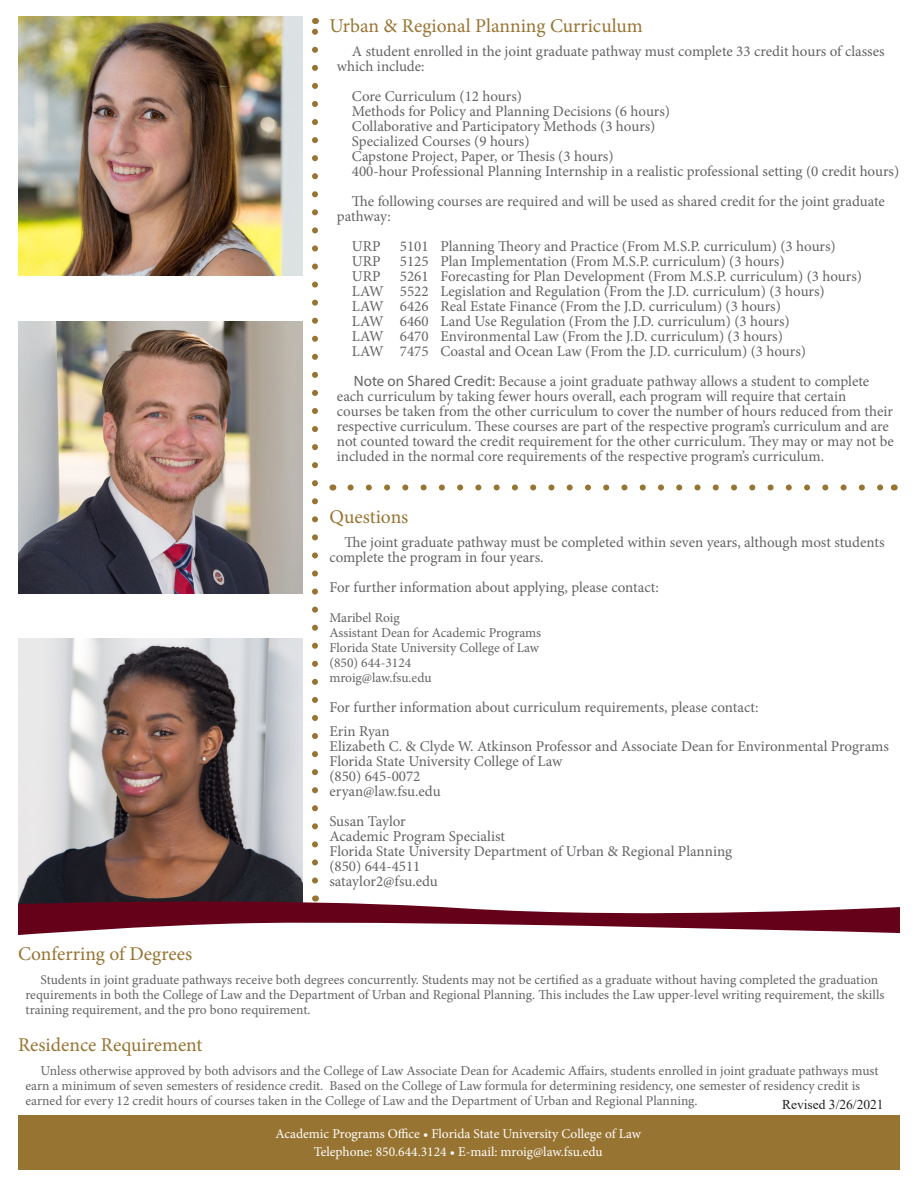
<style>
.page{position:relative;width:918px;height:1188px;background:#fff}
.page>*{position:absolute;margin:0;border:0;box-sizing:border-box;transform-origin:0 0}
.t1{font:19.5px "Minion Pro";color:#987432}
.t2{font:15px/15px "Minion Pro";color:#636366}
.t3{font:13.5px/15px "Minion Pro";color:#636366}
.t4{font:13.5px "Minion Pro";color:#fff}
.t5{font:13.5px "Times New Roman";color:#231f20}
.s1{font-family:"Myriad Pro"}
</style>
<div class="page">
<svg style="left:312px;top:30px;width:6px;height:851px"></svg>
<img style="left:18px;top:639px;width:284px;height:257px">
<svg style="left:18px;top:896px;width:882px;height:39px"></svg>
<svg style="left:351px;top:484px;width:533px;height:6px"></svg>
<div style="left:18px;top:1115px;width:882px;height:55px;background:#987432"></div>
<img style="left:18px;top:322px;width:284px;height:271px">
<img style="left:18px;top:16px;width:284px;height:260px">
<p class="t1" style="left:329px;top:13px;width:315px">Urban &amp; Regional Planning Curriculum</p>
<p class="t2" style="left:337px;top:44px;width:549px;text-indent:15px">A student enrolled in the joint graduate pathway must complete 33 credit hours of classes which include:</p>
<p class="t2" style="left:352px;top:89px;width:172px">Core Curriculum (12 hours)</p>
<p class="t2" style="left:352px;top:104px;width:320px">Methods for Policy and Planning Decisions (6 hours)</p>
<p class="t2" style="left:352px;top:119px;width:305px">Collaborative and Participatory Methods (3 hours)</p>
<p class="t2" style="left:352px;top:134px;width:179px">Specialized Courses (9 hours)</p>
<p class="t2" style="left:352px;top:149px;width:263px">Capstone Project, Paper, or Thesis (3 hours)</p>
<p class="t2" style="left:352px;top:164px;width:549px">400-hour Professional Planning Internship in a realistic professional setting (0 credit hours)</p>
<p class="t2" style="left:337px;top:194px;width:550px;text-indent:15px">The following courses are required and will be used as shared credit for the joint graduate pathway:</p>
<p class="t2" style="left:352px;top:239px;width:30px">URP</p>
<p class="t2" style="left:400px;top:239px;width:437px">5101 Planning Theory and Practice (From M.S.P. curriculum) (3 hours)</p>
<p class="t2" style="left:352px;top:254px;width:30px">URP</p>
<p class="t2" style="left:400px;top:254px;width:386px">5125 Plan Implementation (From M.S.P. curriculum) (3 hours)</p>
<p class="t2" style="left:352px;top:269px;width:30px">URP</p>
<p class="t2" style="left:400px;top:269px;width:464px">5261 Forecasting for Plan Development (From M.S.P. curriculum) (3 hours)</p>
<p class="t2" style="left:352px;top:284px;width:474px">LAW 5522 Legislation and Regulation (From the J.D. curriculum) (3 hours)</p>
<p class="t2" style="left:352px;top:299px;width:431px">LAW 6426 Real Estate Finance (From the J.D. curriculum) (3 hours)</p>
<p class="t2" style="left:352px;top:314px;width:439px">LAW 6460 Land Use Regulation (From the J.D. curriculum) (3 hours)</p>
<p class="t2" style="left:352px;top:329px;width:433px">LAW 6470 Environmental Law (From the J.D. curriculum) (3 hours)</p>
<p class="t2" style="left:352px;top:336px;width:519px;line-height:30px">LAW 7475 Coastal and Ocean Law (From the J.D. curriculum) (3 hours)<br><span class="s1">Note on Shared Credit:</span> Because a joint graduate pathway allows a student to complete</p>
<p class="t2" style="left:337px;top:389px;width:558px">each curriculum by taking fewer hours overall, each program will require that certain courses be taken from the other curriculum to cover the number of hours reduced from their respective curriculum. These courses are part of the respective program’s curriculum and are not counted toward the credit requirement for the other curriculum. They may or may not be included in the normal core requirements of the respective program’s curriculum.</p>
<p class="t1" style="left:329px;top:503px;width:80px">Questions</p>
<p class="t2" style="left:329px;top:534px;width:557px;text-indent:15px">The joint graduate pathway must be completed within seven years, although most students complete the program in four years.</p>
<p class="t2" style="left:329px;top:579px;width:331px">For further information about applying, please contact:</p>
<p class="t3" style="left:329px;top:610px;width:213px">Maribel Roig<br>Assistant Dean for Academic Programs<br>Florida State University College of Law (850) 644-3124<br>mroig@law.fsu.edu</p>
<p class="t2" style="left:329px;top:699px;width:431px">For further information about curriculum requirements, please contact:</p>
<p class="t2" style="left:329px;top:723px;width:561px">Erin Ryan<br>Elizabeth C. &amp; Clyde W. Atkinson Professor and Associate Dean for Environmental Programs</p>
<p class="t2" style="left:329px;top:753px;width:235px">Florida State University College of Law</p>
<p class="t2" style="left:329px;top:768px;width:93px">(850) 645-0072</p>
<p class="t2" style="left:329px;top:776px;width:113px;line-height:30px">eryan@law.fsu.edu<br>Susan Taylor</p>
<p class="t2" style="left:329px;top:828px;width:177px">Academic Program Specialist</p>
<p class="t2" style="left:329px;top:843px;width:404px">Florida State University Department of Urban &amp; Regional Planning</p>
<p class="t2" style="left:329px;top:858px;width:93px">(850) 644-4511</p>
<p class="t2" style="left:329px;top:873px;width:110px">sataylor2@fsu.edu</p>
<p class="t1" style="left:18px;top:941px;width:176px">Conferring of Degrees</p>
<p class="t3" style="left:26px;top:973px;width:860px;text-indent:15px">Students in joint graduate pathways receive both degrees concurrently. Students may not be certified as a graduate without having completed the graduation requirements in both the College of Law and the Department of Urban and Regional Planning. This includes the Law upper-level writing requirement, the skills training requirement, and the pro bono requirement.</p>
<p class="t1" style="left:18px;top:1032px;width:186px">Residence Requirement</p>
<p class="t3" style="left:26px;top:1063px;width:854px;text-indent:15px">Unless otherwise approved by both advisors and the College of Law Associate Dean for Academic Affairs, students enrolled in joint graduate pathways must earn a minimum of seven semesters of residence credit. Based on the College of Law formula for determining residency, one semester of residency credit is earned for every 12 credit hours of courses taken in the College of Law and the Department of Urban and Regional Planning.</p>
<p class="t5" style="left:782px;top:1095px;width:103px">Revised 3/26/2021</p>
<p class="t4" style="left:275px;top:1125px;width:367px">Academic Programs Office • Florida State University College of Law</p>
<p class="t4" style="left:314px;top:1143px;width:290px">Telephone: 850.644.3124 • E-mail: mroig@law.fsu.edu</p>
</div>
